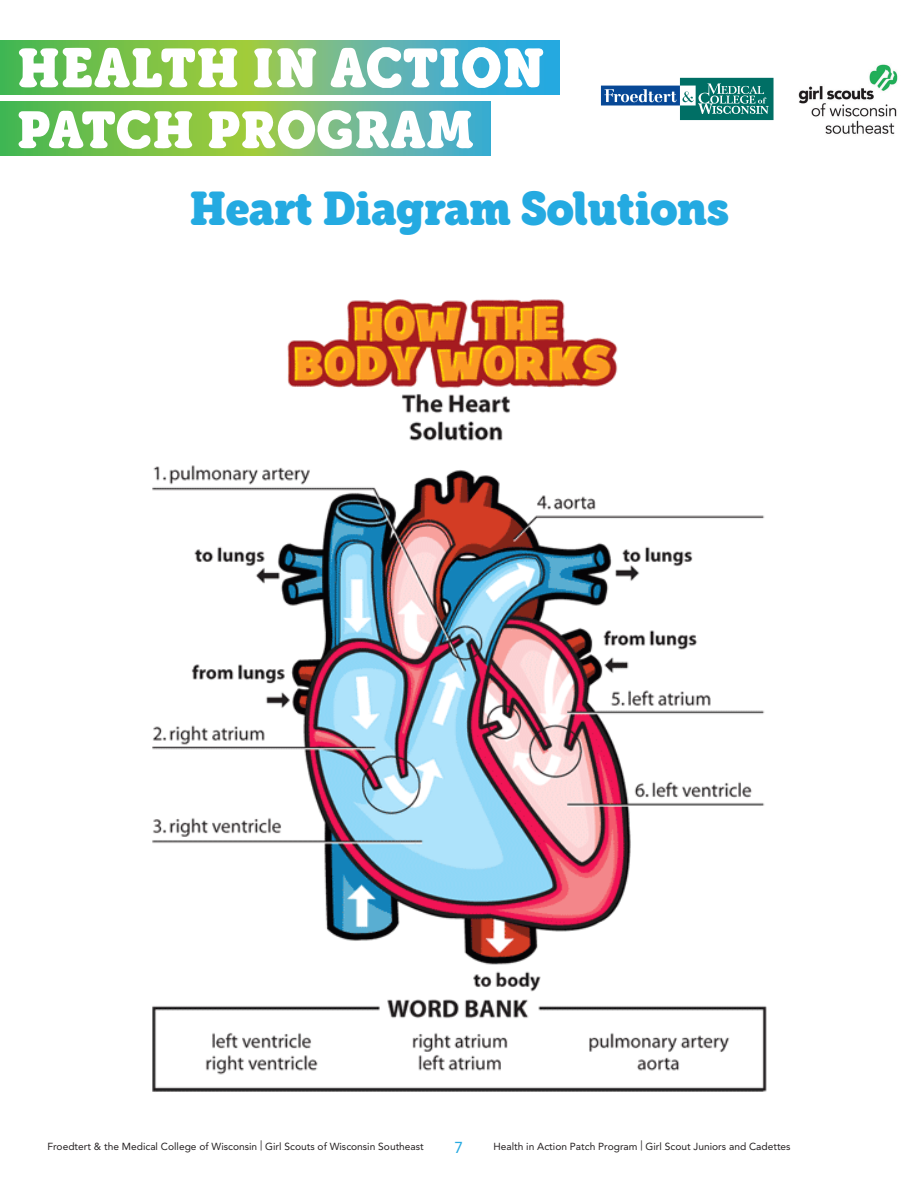
<style>
.page{position:relative;width:918px;height:1188px;background:#fff}
.page>*{position:absolute;margin:0;border:0;box-sizing:border-box;transform-origin:0 0}
.t1{font:45px "eacologica round slab";letter-spacing:-.01em;color:#24aae1}
.t2{font:15.75px "Avenir LT Std";color:#28aae1}
.t3{font:10.2px "Avenir LT Std";color:#231f20}
</style>
<div class="page">
<img style="left:798px;top:64px;width:100px;height:70px">
<svg style="left:0;top:40px;width:559px;height:55px;background:#5fb880"></svg>
<svg style="left:18px;top:47px;width:526px;height:41px"></svg>
<svg style="left:0;top:101px;width:490px;height:55px;background:#69bb72"></svg>
<svg style="left:18px;top:110px;width:455px;height:39px"></svg>
<svg style="left:600px;top:77px;width:174px;height:44px"></svg>
<img style="left:152px;top:299px;width:615px;height:793px">
<p class="t1" style="left:189px;top:180px;width:541px">Heart Diagram Solutions</p>
<p class="t3" style="left:48px;top:1140px;width:378px">Froedtert &amp; the Medical College of Wisconsin | Girl Scouts of Wisconsin Southeast</p>
<p class="t3" style="left:493px;top:1140px;width:299px">Health in Action Patch Program | Girl Scout Juniors and Cadettes</p>
<p class="t2" style="left:455px;top:1139px;width:10px">7</p>
</div>
